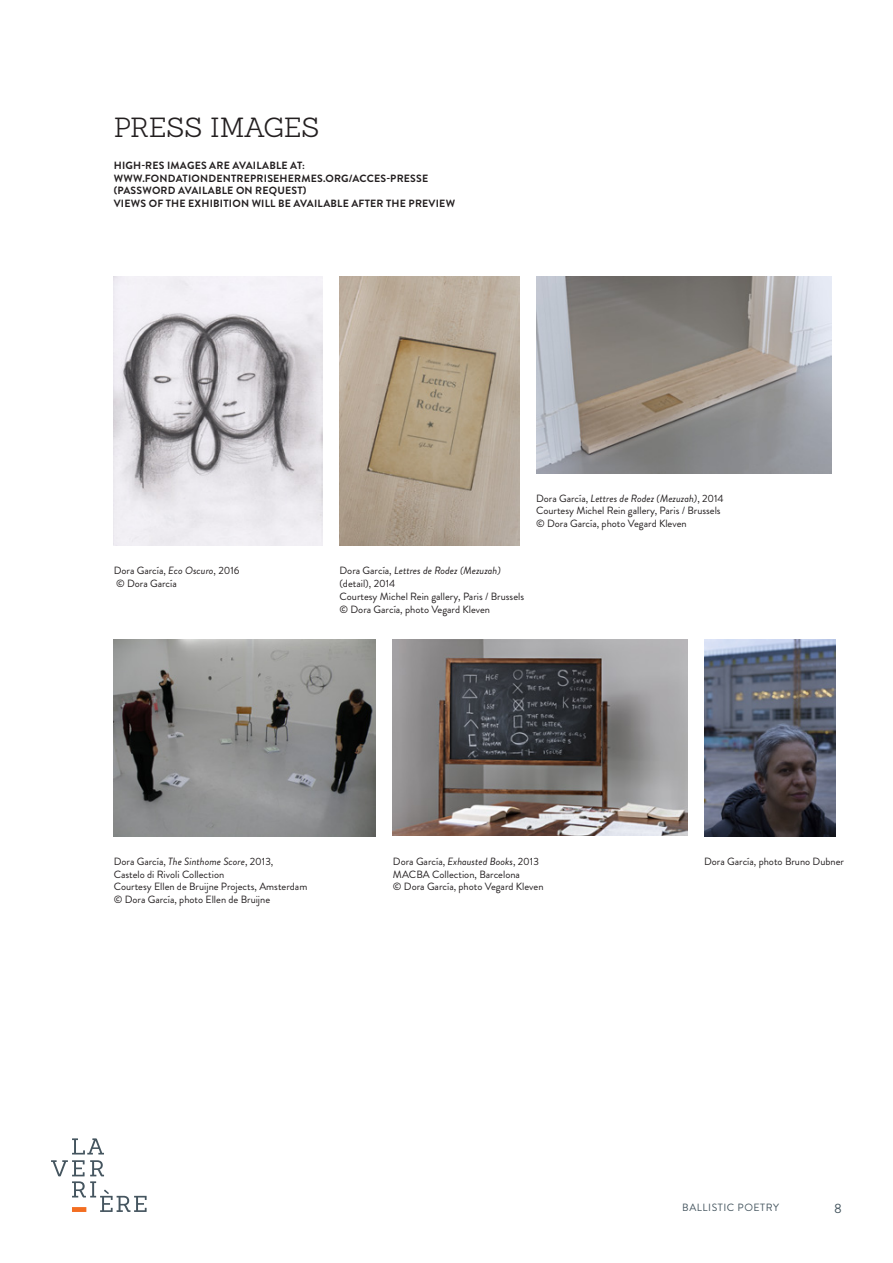
<style>
.page{position:relative;width:893px;height:1263px;background:#fff}
.page>*{position:absolute;margin:0;border:0;box-sizing:border-box;transform-origin:0 0}
.TITRE{font:300 27px "Sanchez";letter-spacing:-.005em;color:#231f20}
.t1{font:13.5px "Brandon Grotesque";color:#45555f}
.Légendes{font:10.5px/12.8px "Brandon Grotesque";color:#231f20}
.INFO-EXPOSITION_-_7p{font:700 10.5px "Brandon Grotesque";letter-spacing:.02em;color:#231f20}
.Légendes-2{font:italic 10.5px "Brandon Grotesque";color:#231f20}
.t2{font:10.5px "Brandon Grotesque";letter-spacing:.05em;color:#45555f}
.s1{font-style:italic}
.s2{font-style:normal}
</style>
<div class="page">
<svg style="left:72px;top:1138px;width:32px;height:16px"></svg>
<svg style="left:51px;top:1160px;width:96px;height:52px"></svg>
<div style="left:72px;top:1207px;width:14px;height:5px;background:#f36e21"></div>
<img style="left:393px;top:640px;width:294px;height:196px">
<img style="left:114px;top:640px;width:262px;height:196px">
<img style="left:536px;top:276px;width:295px;height:197px">
<img style="left:340px;top:276px;width:179px;height:270px">
<img style="left:114px;top:276px;width:209px;height:270px">
<img style="left:704px;top:640px;width:131px;height:196px">
<p class="TITRE" style="left:114px;top:111px;width:207px">PRESS IMAGES</p>
<p class="INFO-EXPOSITION_-_7p" style="left:114px;top:158px;width:193px">HIGH-RES IMAGES ARE AVAILABLE AT:</p>
<p class="INFO-EXPOSITION_-_7p" style="left:114px;top:171px;width:316px">WWW.FONDATIONDENTREPRISEHERMES.ORG/ACCES-PRESSE</p>
<p class="INFO-EXPOSITION_-_7p" style="left:114px;top:183px;width:194px">(PASSWORD AVAILABLE ON REQUEST)</p>
<p class="INFO-EXPOSITION_-_7p" style="left:114px;top:196px;width:343px">VIEWS OF THE EXHIBITION WILL BE AVAILABLE AFTER THE PREVIEW</p>
<p class="Légendes" style="left:114px;top:564px;width:127px">Dora García, <span class="s1">Eco Oscuro</span>, 2016</p>
<p class="Légendes" style="left:116px;top:577px;width:62px">© Dora García</p>
<p class="Légendes-2" style="left:536px;top:491px;width:189px"><span class="s2">Dora García,</span> Lettres de Rodez (Mezuzah)<span class="s2">, 2014</span></p>
<p class="Légendes" style="left:536px;top:505px;width:186px">Courtesy Michel Rein gallery, Paris / Brussels</p>
<p class="Légendes" style="left:536px;top:517px;width:152px">© Dora García, photo Vegard Kleven</p>
<p class="Légendes" style="left:340px;top:564px;width:163px">Dora García, <span class="s1">Lettres de Rodez (Mezuzah) </span>(detail), 2014</p>
<p class="Légendes" style="left:340px;top:590px;width:186px">Courtesy Michel Rein gallery, Paris / Brussels</p>
<p class="Légendes" style="left:340px;top:603px;width:152px">© Dora García, photo Vegard Kleven</p>
<p class="Légendes" style="left:114px;top:855px;width:161px">Dora García, <span class="s1">The Sinthome Score</span>, 2013,</p>
<p class="Légendes" style="left:114px;top:868px;width:112px">Castelo di Rivoli Collection</p>
<p class="Légendes" style="left:114px;top:881px;width:195px">Courtesy Ellen de Bruijne Projects, Amsterdam</p>
<p class="Légendes" style="left:114px;top:893px;width:158px">© Dora García, photo Ellen de Bruijne</p>
<p class="Légendes" style="left:393px;top:855px;width:147px">Dora García, <span class="s1">Exhausted Books</span>, 2013</p>
<p class="Légendes" style="left:393px;top:868px;width:129px">MACBA Collection, Barcelona</p>
<p class="Légendes" style="left:393px;top:881px;width:152px">© Dora García, photo Vegard Kleven</p>
<p class="Légendes" style="left:704px;top:855px;width:141px">Dora García, photo Bruno Dubner</p>
<p class="t2" style="left:682px;top:1200px;width:98px">BALLISTIC POETRY</p>
<p class="t1" style="left:834px;top:1199px;width:9px">8</p>
</div>
